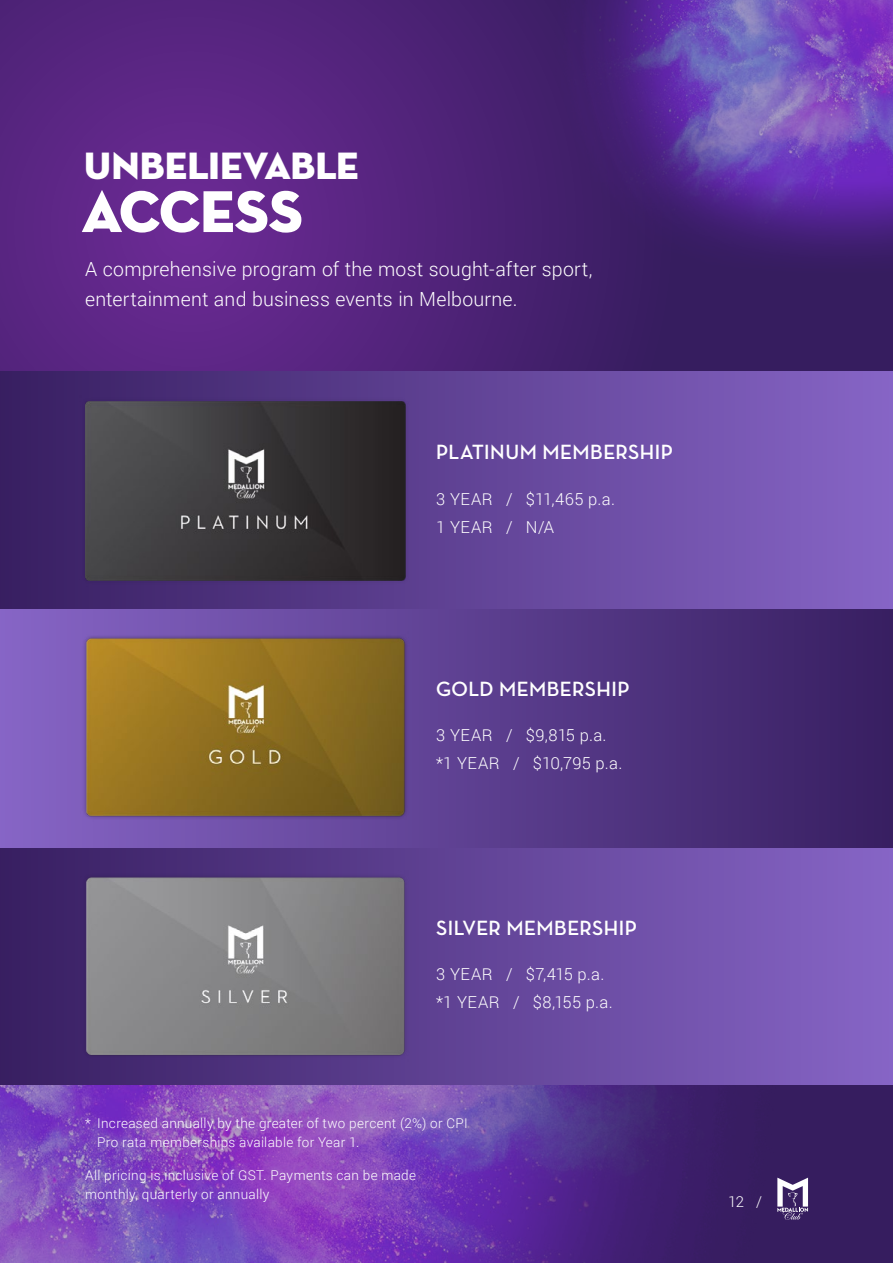
<style>
.page{position:relative;width:893px;height:1263px;background:#361d5f}
.page>*{position:absolute;margin:0;border:0;box-sizing:border-box;transform-origin:0 0}
.t1{font:60px "Neutra Disp Titling";letter-spacing:-.01em;color:#fff}
.t2{font:38.85px "Neutra Disp Titling";color:#fff}
.t3{font:700 21px "Neutra Disp";letter-spacing:.025em;color:#fff}
.t4{font:300 19.5px/30px "Roboto";letter-spacing:.01em;color:#fff}
.t5{font:300 16.5px/28.2px "Roboto";letter-spacing:.03em;color:#fff}
.t6{font:300 15px "Roboto";color:#fff}
.t7{font:300 13.5px/19.5px "Roboto";letter-spacing:.025em;color:#fff}
</style>
<div class="page">
<img style="left:677px;top:0;width:216px;height:254px">
<img style="left:0;top:1085px;width:809px;height:178px">
<svg style="left:0;top:0;width:677px;height:372px"></svg>
<div style="left:0;top:372px;width:893px;height:238px;background:linear-gradient(to right,#381f61,#8765c6)"></div>
<div style="left:0;top:847px;width:893px;height:238px;background:linear-gradient(to right,#381f61,#8765c6)"></div>
<div style="left:0;top:610px;width:893px;height:237px;background:linear-gradient(to right,#8765c6,#381f61)"></div>
<img style="left:79px;top:631px;width:333px;height:192px">
<img style="left:79px;top:395px;width:332px;height:191px">
<img style="left:79px;top:870px;width:332px;height:192px">
<svg style="left:777px;top:1177px;width:31px;height:43px"></svg>
<h2 class="t2" style="left:84px;top:142px;width:276px">UNBELIEVABLE</h2>
<h1 class="t1" style="left:82px;top:174px;width:223px">ACCESS</h1>
<h3 class="t4" style="left:85px;top:253px;width:509px">A comprehensive program of the most sought-after sport, entertainment and business events in Melbourne.</h3>
<h3 class="t3" style="left:436px;top:440px;width:238px">PLATINUM MEMBERSHIP</h3>
<p class="t5" style="left:436px;top:484px;width:180px">3 YEAR / $11,465 p.a.<br>1 YEAR / N/A</p>
<h3 class="t3" style="left:436px;top:677px;width:195px">GOLD MEMBERSHIP</h3>
<p class="t5" style="left:436px;top:720px;width:188px">3 YEAR / $9,815 p.a. *1 YEAR / $10,795 p.a.</p>
<h3 class="t3" style="left:436px;top:916px;width:202px">SILVER MEMBERSHIP</h3>
<p class="t5" style="left:436px;top:959px;width:178px">3 YEAR / $7,415 p.a. *1 YEAR / $8,155 p.a.</p>
<p class="t7" style="left:97px;top:1113px;width:372px;text-indent:-12px">* Increased annually by the greater of two percent (2%) or CPI<br>Pro rata memberships available for Year 1.</p>
<p class="t7" style="left:85px;top:1165px;width:332px">All pricing is inclusive of GST. Payments can be made monthly, quarterly or annually</p>
<p class="t6" style="left:728px;top:1191px;width:36px">12 /</p>
</div>
